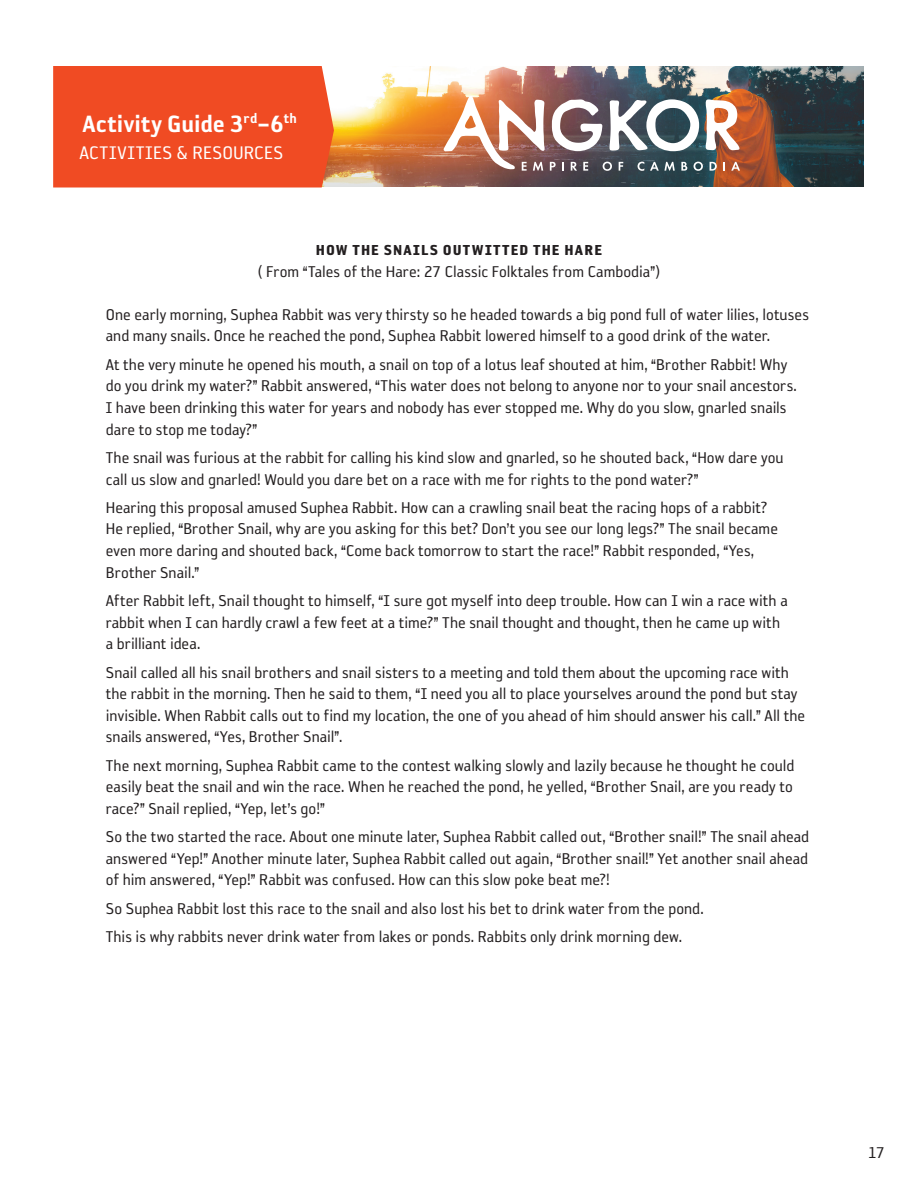
<style>
.page{position:relative;width:918px;height:1188px;background:#fff}
.page>*{position:absolute;margin:0;border:0;box-sizing:border-box;transform-origin:0 0}
.t1{font:27px "Reykjavik One OT C Gauge";letter-spacing:.01em;color:#fff}
.t2{font:21px "Reykjavik One OT A Gauge";letter-spacing:.02em;color:#fff}
.t3{font:18px/21.6px "Reykjavik One OT A Gauge";color:#231f20}
.t4{font:16.5px "Reykjavik One OT D Gauge";letter-spacing:.07em;color:#231f20}
</style>
<div class="page">
<img style="left:334px;top:66px;width:530px;height:121px">
<img style="left:444px;top:96px;width:296px;height:75px">
<div style="left:53px;top:66px;width:281px;height:122px;background:#f04b23"></div>
<h1 class="t1" style="left:83px;top:109px;width:216px">Activity Guide 3<sup>rd</sup>–6<sup>th</sup></h1>
<p class="t2" style="left:80px;top:142px;width:205px">ACTIVITIES &amp; RESOURCES</p>
<p class="t4" style="left:316px;top:241px;width:288px">HOW THE SNAILS OUTWITTED THE HARE</p>
<p class="t3" style="left:258px;top:261px;width:404px">( From “Tales of the Hare: 27 Classic Folktales from Cambodia”)</p>
<p class="t3" style="left:106px;top:304px;width:705px">One early morning, Suphea Rabbit was very thirsty so he headed towards a big pond full of water lilies, lotuses and many snails. Once he reached the pond, Suphea Rabbit lowered himself to a good drink of the water.</p>
<p class="t3" style="left:106px;top:354px;width:693px">At the very minute he opened his mouth, a snail on top of a lotus leaf shouted at him, “Brother Rabbit! Why do you drink my water?” Rabbit answered, “This water does not belong to anyone nor to your snail ancestors.<br>I have been drinking this water for years and nobody has ever stopped me. Why do you slow, gnarled snails dare to stop me today?”</p>
<p class="t3" style="left:106px;top:447px;width:679px">The snail was furious at the rabbit for calling his kind slow and gnarled, so he shouted back, “How dare you call us slow and gnarled! Would you dare bet on a race with me for rights to the pond water?”</p>
<p class="t3" style="left:106px;top:497px;width:674px">Hearing this proposal amused Suphea Rabbit. How can a crawling snail beat the racing hops of a rabbit?<br>He replied, “Brother Snail, why are you asking for this bet? Don’t you see our long legs?” The snail became even more daring and shouted back, “Come back tomorrow to start the race!” Rabbit responded, “Yes, Brother Snail.”</p>
<p class="t3" style="left:106px;top:590px;width:683px">After Rabbit left, Snail thought to himself, “I sure got myself into deep trouble. How can I win a race with a rabbit when I can hardly crawl a few feet at a time?” The snail thought and thought, then he came up with a brilliant idea.</p>
<p class="t3" style="left:106px;top:661px;width:701px">Snail called all his snail brothers and snail sisters to a meeting and told them about the upcoming race with the rabbit in the morning. Then he said to them, “I need you all to place yourselves around the pond but stay invisible. When Rabbit calls out to find my location, the one of you ahead of him should answer his call.” All the snails answered, “Yes, Brother Snail”.</p>
<p class="t3" style="left:106px;top:755px;width:690px;text-align:justify">The next morning, Suphea Rabbit came to the contest walking slowly and lazily because he thought he could easily beat the snail and win the race. When he reached the pond, he yelled, “Brother Snail, are you ready to race?” Snail replied, “Yep, let’s go!”</p>
<p class="t3" style="left:106px;top:826px;width:705px;text-align:justify">So the two started the race. About one minute later, Suphea Rabbit called out, “Brother snail!” The snail ahead answered “Yep!” Another minute later, Suphea Rabbit called out again, “Brother snail!” Yet another snail ahead of him answered, “Yep!” Rabbit was confused. How can this slow poke beat me?!</p>
<p class="t3" style="left:106px;top:898px;width:599px">So Suphea Rabbit lost this race to the snail and also lost his bet to drink water from the pond.</p>
<p class="t3" style="left:106px;top:926px;width:578px">This is why rabbits never drink water from lakes or ponds. Rabbits only drink morning dew.</p>
<p class="t3" style="left:868px;top:1142px;width:18px">17</p>
</div>
